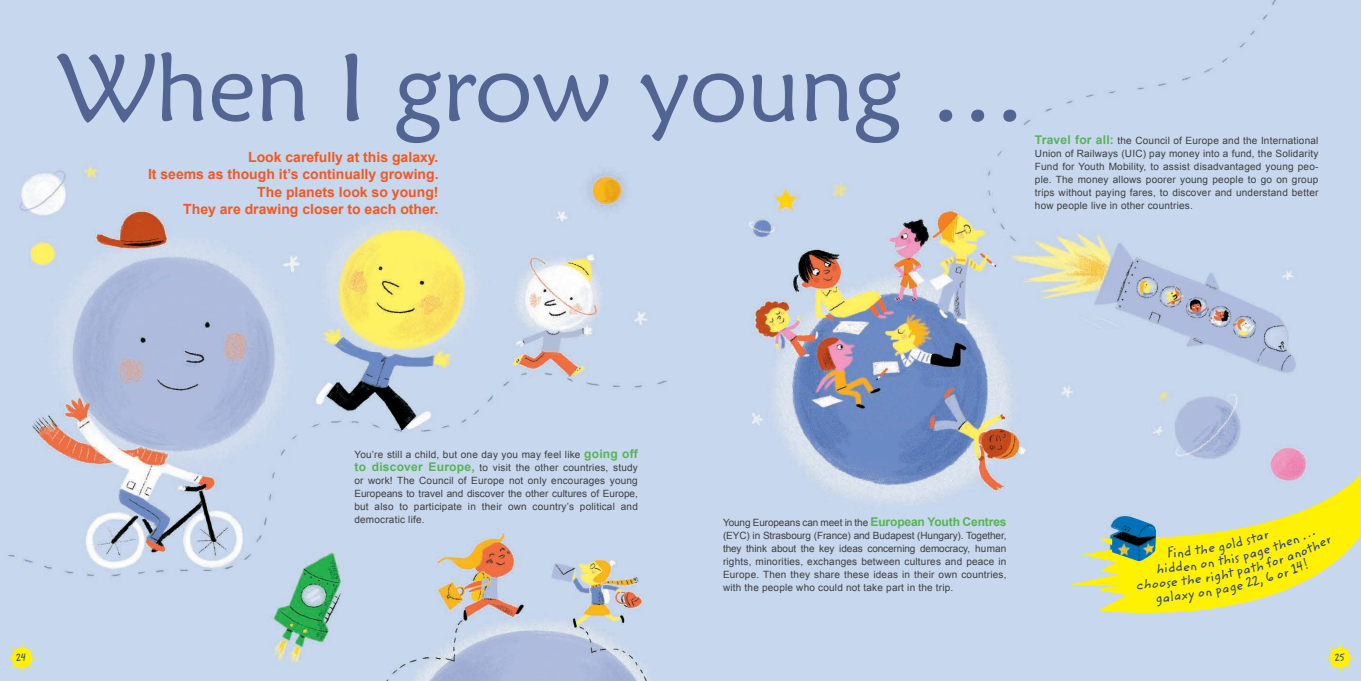
<style>
.page{position:relative;width:1361px;height:681px;background:#fff}
.page>*{position:absolute;margin:0;border:0;box-sizing:border-box;transform-origin:0 0}
.t1{font:96px "Maiandra GD";color:#516492}
.t2{font:700 14px/17px "Arial";color:#f15921;text-align:right}
.t3{font:11px "Flik";color:#253f8e}
.t4{font:10px/13px "Arial";letter-spacing:.02em;color:#3e3e3f;text-align:justify}
.s1{font-weight:700;font-size:12px;color:#56b455}
</style>
<div class="page">
<img style="left:0;top:0;width:1361px;height:680px">
<svg style="left:1069px;top:306px;width:292px;height:336px;background:#c8d4d9"></svg>
<svg style="left:1325px;top:643px;width:29px;height:29px"></svg>
<hr style="left:7px;top:657px;width:30px;height:1px;background:#fff101">
<svg style="left:10px;top:643px;width:24px;height:29px"></svg>
<img style="left:1112px;top:516px;width:44px;height:45px">
<svg style="left:1137px;top:532px;width:195px;height:74px;background:#efe823"></svg>
<h1 class="t1" style="left:59px;top:29px;width:969px">When I grow young …</h1>
<h2 class="t2" style="left:148px;top:149px;width:292px">Look carefully at this galaxy.<br>It seems as though it’s continually growing.<br>The planets look so young!<br>They are drawing closer to each other.</h2>
<p class="t4" style="left:1035px;top:134px;width:285px"><span class="s1">Travel for all:</span> the Council of Europe and the International Union of Railways (UIC) pay money into a fund, the Solidarity Fund for Youth Mobility, to assist disadvantaged young peo&shy;ple. The money allows poorer young people to go on group trips without paying fares, to discover and understand better how people live in other countries.</p>
<p class="t4" style="left:354px;top:448px;width:285px">You’re still a child, but one day you may feel like <span class="s1">going off to discover Europe,</span> to visit the other countries, study or work! The Council of Europe not only encourages young Europeans to travel and discover the other cultures of Europe, but also to participate in their own country’s political and democratic life.</p>
<p class="t4" style="left:723px;top:515px;width:285px">Young Europeans can meet in the <span class="s1">European Youth Centres </span>(EYC) in Strasbourg (France) and Budapest (Hungary). Together, they think about the key ideas concerning democracy, human rights, minorities, exchanges between cultures and peace in Europe. Then they share these ideas in their own countries, with the people who could not take part in the trip.</p>
<p class="t3" style="left:16px;top:649px;width:12px">24</p>
<p class="t3" style="left:1334px;top:649px;width:11px">25</p>
</div>
